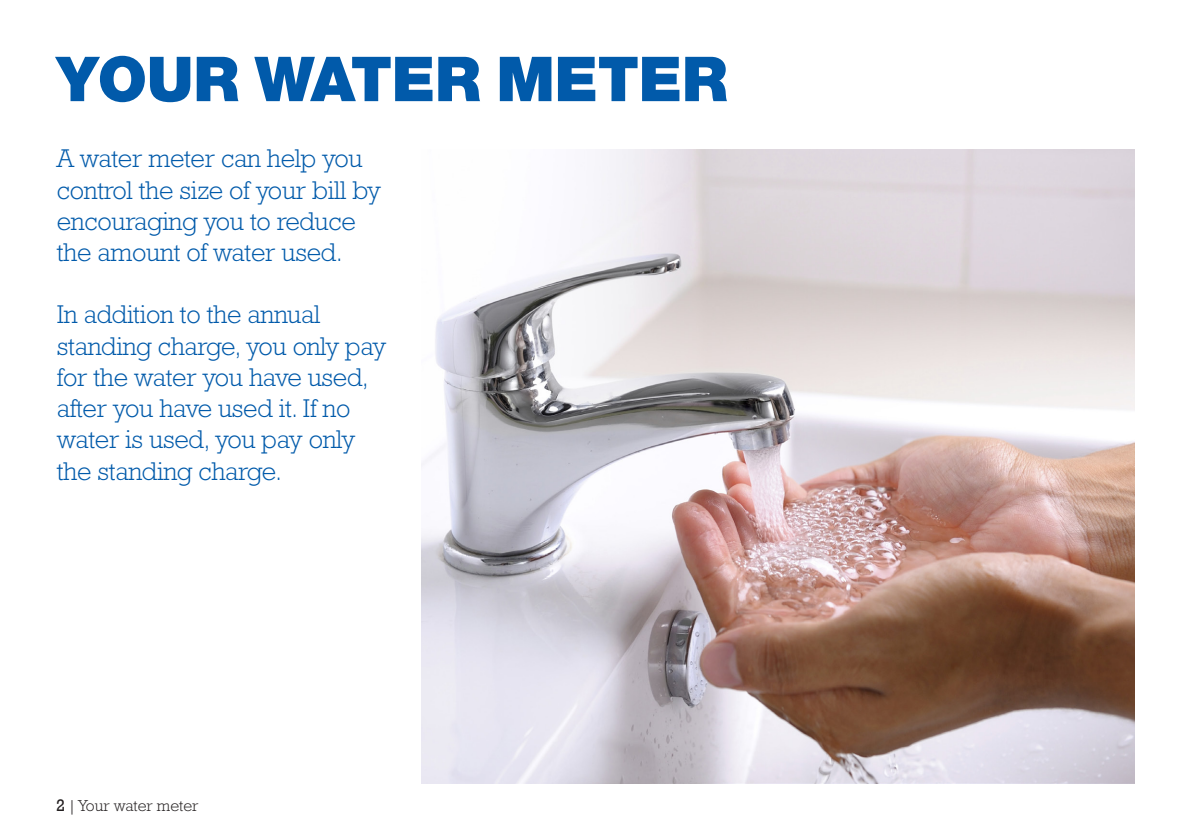
<style>
.page{position:relative;width:1189px;height:838px;background:#fff}
.page>*{position:absolute;margin:0;border:0;box-sizing:border-box;transform-origin:0 0}
.t1{font:900 62px "Helvetica Neue LT Std";letter-spacing:-.01em;color:#015aaa}
.t2{font:300 26px/31.2px "Rockwell";letter-spacing:-.01em;color:#015aaa}
.t3{font:300 16px "Rockwell";color:#231f20}
.s1{font-weight:400}
</style>
<div class="page">
<img style="left:422px;top:149px;width:712px;height:633px">
<p class="t1" style="left:57px;top:42px;width:672px">YOUR WATER METER</p>
<p class="t2" style="left:57px;top:143px;width:326px">A water meter can help you control the size of your bill by encouraging you to reduce</p>
<p class="t2" style="left:57px;top:236px;width:287px">the amount of water used.</p>
<p class="t2" style="left:57px;top:299px;width:265px">In addition to the annual</p>
<p class="t2" style="left:57px;top:330px;width:331px">standing charge, you only pay for the water you have used,</p>
<p class="t2" style="left:57px;top:392px;width:295px">after you have used it. If no</p>
<p class="t2" style="left:57px;top:424px;width:300px">water is used, you pay only</p>
<p class="t2" style="left:57px;top:455px;width:227px">the standing charge.</p>
<p class="t3" style="left:57px;top:795px;width:143px"><span class="s1">2</span> | Your water meter</p>
</div>
